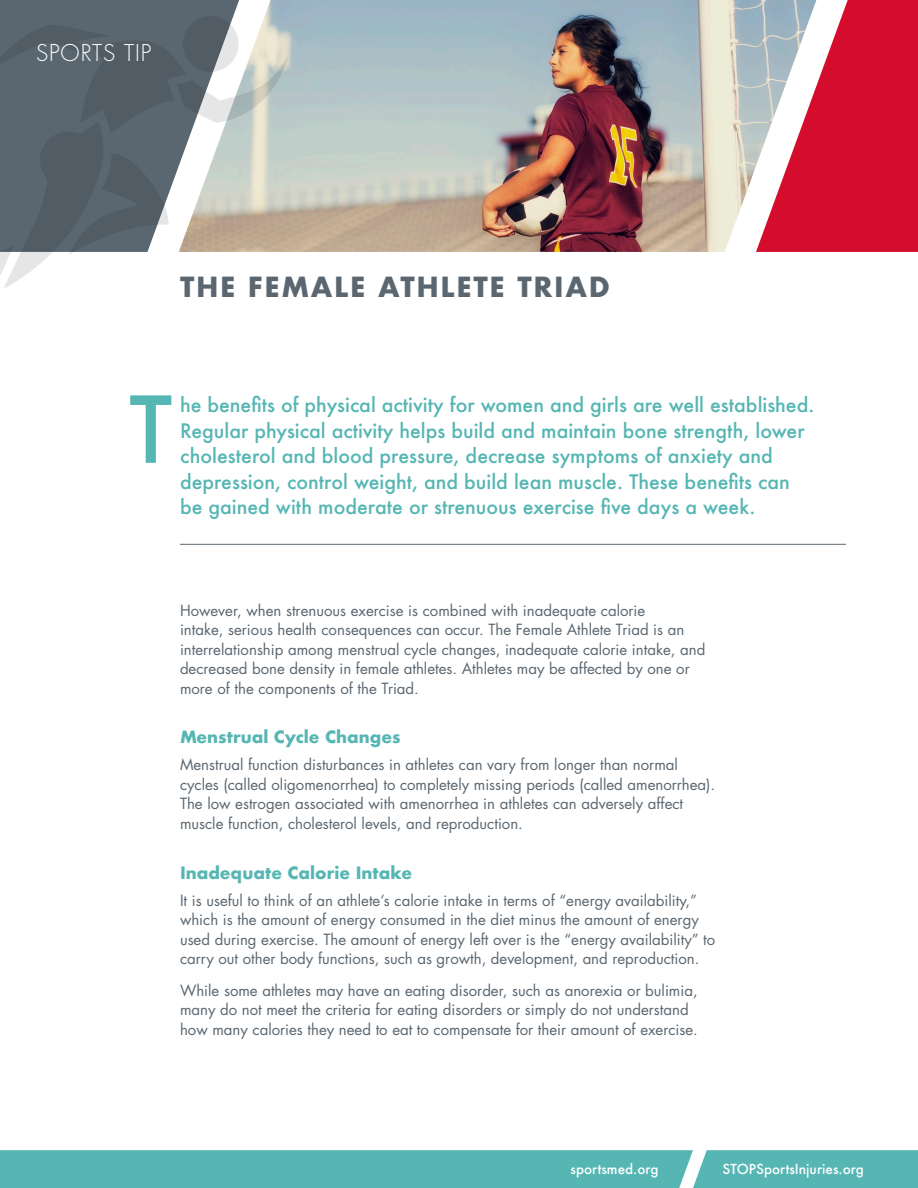
<style>
.page{position:relative;width:918px;height:1188px;background:#fff}
.page>*{position:absolute;margin:0;border:0;box-sizing:border-box;transform-origin:0 0}
.t1{font:500 89.4px "Futura";color:#55b6b3}
.Headline{font:700 27px "Futura";letter-spacing:.06em;color:#5a6670}
.t2{font:300 22.5px "Futura";letter-spacing:.04em;color:#fff}
.Intro_Text{font:500 19.5px/25.5px "Futura";color:#55b6b3}
.Subhead_1{font:700 16.5px "Futura";color:#55b6b3}
.Text{font:15px/19.5px "Futura";color:#5a6670}
.t3{font:500 13.5px "Futura";color:#fff}
</style>
<div class="page">
<div style="left:0;top:1150px;width:918px;height:38px;background:#55b6b3"></div>
<div style="left:0;top:0;width:179px;height:16px;background:#5a6670"></div>
<div style="left:816px;top:0;width:102px;height:252px;background:#d30d2b"></div>
<img style="left:179px;top:0;width:637px;height:252px">
<hr style="left:180px;top:544px;width:666px;height:1px;background:#5a6670">
<svg style="left:0;top:16px;width:288px;height:272px"></svg>
<p class="t2" style="left:36px;top:38px;width:117px">SPORTS TIP</p>
<p class="Headline" style="left:180px;top:267px;width:431px">THE FEMALE ATHLETE TRIAD</p>
<p class="t1" style="left:129px;top:368px;width:45px">T</p>
<p class="Intro_Text" style="left:180px;top:392px;width:636px">he benefits of physical activity for women and girls are well established.<br>Regular physical activity helps build and maintain bone strength, lower cholesterol and blood pressure, decrease symptoms of anxiety and depression, control weight, and build lean muscle. These benefits can be gained with moderate or strenuous exercise five days a week.</p>
<p class="Text" style="left:180px;top:600px;width:527px">However, when strenuous exercise is combined with inadequate calorie<br>intake, serious health consequences can occur. The Female Athlete Triad is an interrelationship among menstrual cycle changes, inadequate calorie intake, and decreased bone density in female athletes. Athletes may be affected by one or more of the components of the Triad.</p>
<p class="Subhead_1" style="left:180px;top:725px;width:222px">Menstrual Cycle Changes</p>
<p class="Text" style="left:180px;top:755px;width:537px">Menstrual function disturbances in athletes can vary from longer than normal cycles (called oligomenorrhea) to completely missing periods (called amenorrhea).<br>The low estrogen associated with amenorrhea in athletes can adversely affect muscle function, cholesterol levels, and reproduction.</p>
<p class="Subhead_1" style="left:180px;top:861px;width:234px">Inadequate Calorie Intake</p>
<p class="Text" style="left:180px;top:890px;width:537px">It is useful to think of an athlete’s calorie intake in terms of “energy availability,” which is the amount of energy consumed in the diet minus the amount of energy used during exercise. The amount of energy left over is the “energy availability” to carry out other body functions, such as growth, development, and reproduction.</p>
<p class="Text" style="left:180px;top:980px;width:519px">While some athletes may have an eating disorder, such as anorexia or bulimia, many do not meet the criteria for eating disorders or simply do not understand how many calories they need to eat to compensate for their amount of exercise.</p>
<p class="t3" style="left:571px;top:1160px;width:90px">sportsmed.org</p>
<p class="t3" style="left:723px;top:1160px;width:143px">STOPSportsInjuries.org</p>
</div>
